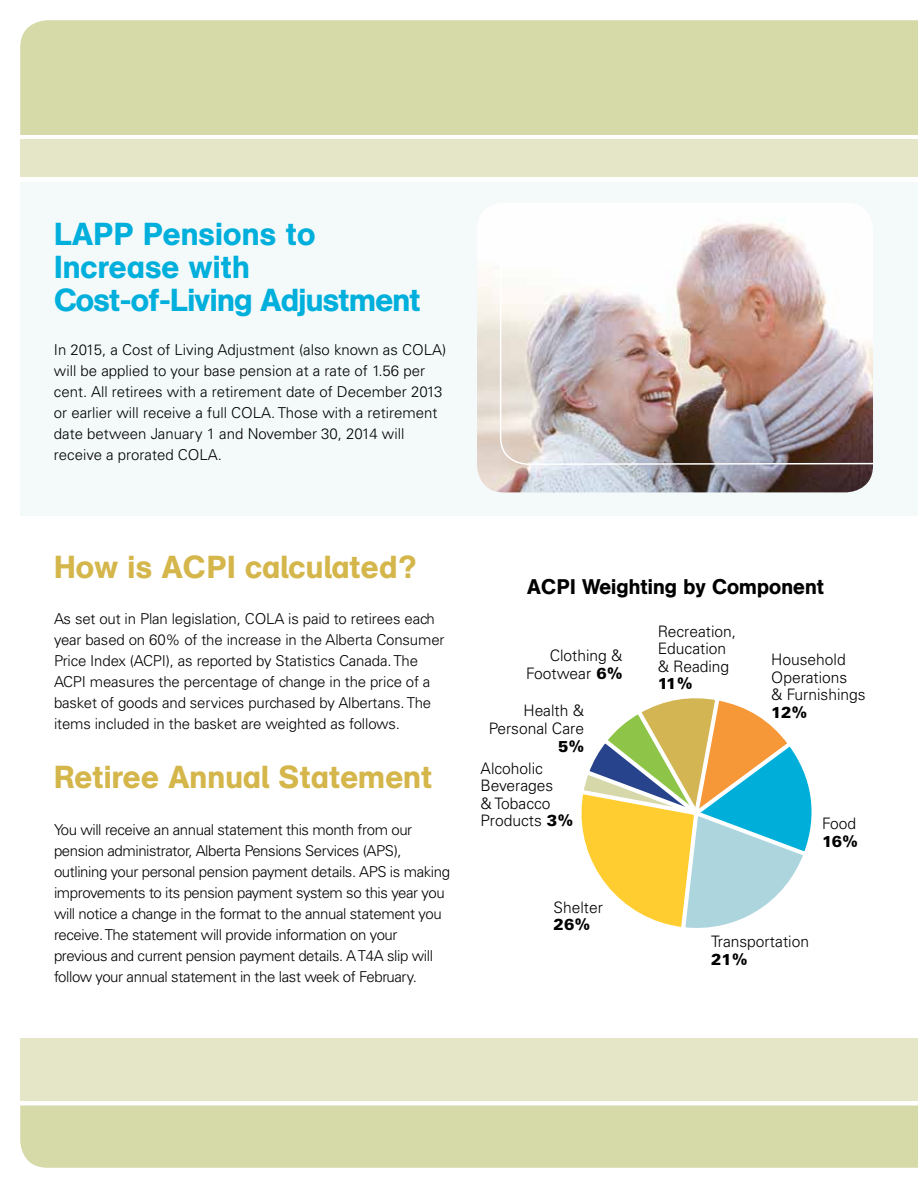
<style>
.page{position:relative;width:918px;height:1188px;background:#fff}
.page>*{position:absolute;margin:0;border:0;box-sizing:border-box;transform-origin:0 0}
.t1{font:31.5px/33px "AG Schoolbook Medium A";letter-spacing:-.005em;color:#00afdb}
.t2{font:31.5px "AG Schoolbook Medium A";letter-spacing:.005em;color:#d4b64b}
.t3{font:21px "AG Schoolbook Medium A";letter-spacing:.005em;color:#000}
.t4{font:300 15.75px/17.5px "Univers";color:#000}
.t5{font:900 15.75px "Univers";letter-spacing:-.025em;color:#000}
.t6{font:300 15px/21px "Univers";letter-spacing:-.01em;color:#000}
.s1{font-weight:900}
</style>
<div class="page">
<div style="left:20px;top:183px;width:898px;height:333px;background:#f4f9fa"></div>
<div style="left:20px;top:1039px;width:898px;height:62px;background:#e5e6c8"></div>
<div style="left:20px;top:1106px;width:898px;height:62px;background:#d6d9a8"></div>
<div style="left:20px;top:139px;width:898px;height:38px;background:#e5e6c8"></div>
<div style="left:20px;top:20px;width:898px;height:115px;background:#d6d9a8"></div>
<img style="left:477px;top:287px;width:396px;height:205px">
<img style="left:499px;top:203px;width:374px;height:263px">
<svg style="left:581px;top:698px;width:231px;height:230px"></svg>
<h1 class="t1" style="left:54px;top:218px;width:368px">LAPP Pensions to<br>Increase with<br>Cost-of-Living Adjustment</h1>
<p class="t6" style="left:54px;top:340px;width:394px">In 2015, a Cost of Living Adjustment (also known as COLA) will be applied to your base pension at a rate of 1.56 per cent. All retirees with a retirement date of December 2013 or earlier will receive a full COLA. Those with a retirement date between January 1 and November 30, 2014 will receive a prorated COLA.</p>
<h1 class="t2" style="left:54px;top:548px;width:364px">How is ACPI calculated?</h1>
<p class="t6" style="left:54px;top:608px;width:392px">As set out in Plan legislation, COLA is paid to retirees each year based on 60% of the increase in the Alberta Consumer Price Index (ACPI), as reported by Statistics Canada. The ACPI measures the percentage of change in the price of a basket of goods and services purchased by Albertans. The items included in the basket are weighted as follows.</p>
<h1 class="t2" style="left:54px;top:758px;width:380px">Retiree Annual Statement</h1>
<p class="t6" style="left:54px;top:819px;width:398px">You will receive an annual statement this month from our pension administrator, Alberta Pensions Services (APS), outlining your personal pension payment details. APS is making improvements to its pension payment system so this year you will notice a change in the format to the annual statement you receive. The statement will provide information on your previous and current pension payment details. A T4A slip will follow your annual statement in the last week of February.</p>
<h2 class="t3" style="left:527px;top:574px;width:298px">ACPI Weighting by Component</h2>
<p class="t4" style="left:526px;top:647px;width:98px;text-align:right">Clothing &amp;<br>Footwear <span class="s1">6%</span></p>
<p class="t4" style="left:489px;top:702px;width:97px;text-align:right">Health &amp;<br>Personal Care</p>
<p class="t5" style="left:558px;top:736px;width:27px">5%</p>
<p class="t4" style="left:481px;top:759px;width:94px">Alcoholic<br>Beverages<br>&amp; Tobacco<br>Products <span class="s1">3%</span></p>
<p class="t4" style="left:554px;top:898px;width:51px">Shelter</p>
<p class="t5" style="left:554px;top:915px;width:38px">26%</p>
<p class="t4" style="left:658px;top:622px;width:80px">Recreation,<br>Education &amp; Reading</p>
<p class="t5" style="left:658px;top:674px;width:36px">11%</p>
<p class="t4" style="left:771px;top:651px;width:96px">Household<br>Operations<br>&amp; Furnishings</p>
<p class="t5" style="left:771px;top:702px;width:37px">12%</p>
<p class="t4" style="left:822px;top:815px;width:36px">Food</p>
<p class="t5" style="left:822px;top:831px;width:37px">16%</p>
<p class="t4" style="left:711px;top:933px;width:100px">Transportation</p>
<p class="t5" style="left:711px;top:949px;width:38px">21%</p>
</div>
